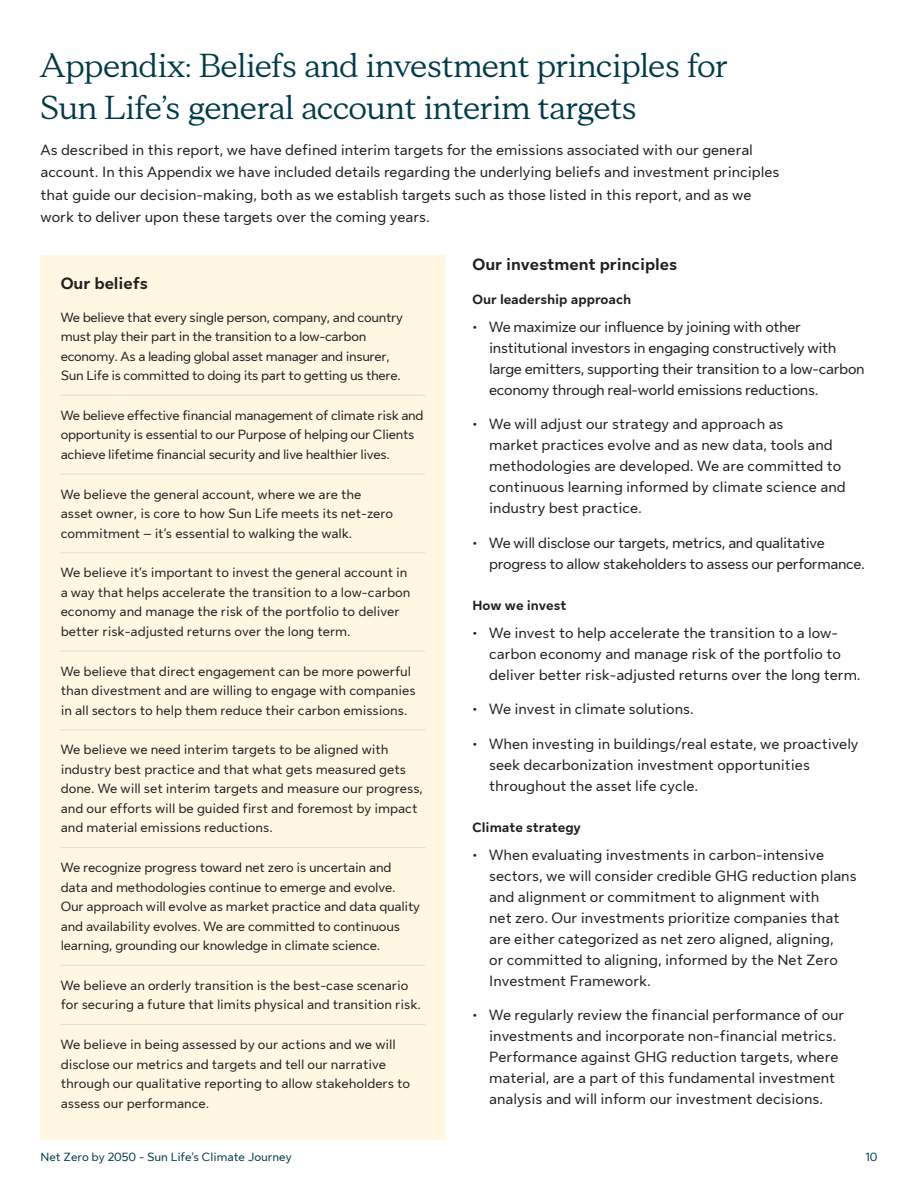
<style>
.page{position:relative;width:918px;height:1188px;background:#fff}
.page>*{position:absolute;margin:0;border:0;box-sizing:border-box;transform-origin:0 0}
.H2-blue__toc_-NEW{font:33px/42px "Sun Life New Display";color:#003b49}
.H4-sans-black{font:700 16.5px "Sun Life New Text";color:#231f20}
.P2-black_10_15{font:15px/21px "Sun Life New Text";color:#231f20}
.P2-black_10_15-2{font:15px/21px "Sun Life New Text";letter-spacing:-.02em;color:#231f20}
.P2-black_10_15-3{font:13.5px/19.5px "Sun Life New Text";color:#231f20}
.P2-black_10_15-4{font:13.5px/19.5px "Sun Life New Text";letter-spacing:-.02em;color:#231f20}
.H5-sans-black{font:700 13.5px "Sun Life New Text";color:#231f20}
.t1{font:12px "Sun Life New Text";color:#003b49}
</style>
<div class="page">
<div style="left:40px;top:255px;width:406px;height:884px;background:#fff7e1"></div>
<hr style="left:61px;top:395px;width:364px;height:1px;background:#e1dcd1">
<hr style="left:61px;top:474px;width:364px;height:1px;background:#e1dcd1">
<hr style="left:61px;top:553px;width:364px;height:1px;background:#e1dcd1">
<hr style="left:61px;top:651px;width:364px;height:1px;background:#e1dcd1">
<hr style="left:61px;top:730px;width:364px;height:1px;background:#e1dcd1">
<hr style="left:61px;top:847px;width:364px;height:1px;background:#e1dcd1">
<hr style="left:61px;top:965px;width:364px;height:1px;background:#e1dcd1">
<hr style="left:61px;top:1024px;width:364px;height:1px;background:#e1dcd1">
<p class="H2-blue__toc_-NEW" style="left:40px;top:43px;width:689px">Appendix: Beliefs and investment principles for<br>Sun Life’s general account interim targets</p>
<p class="P2-black_10_15" style="left:40px;top:138px;width:740px;line-height:22.5px">As described in this report, we have defined interim targets for the emissions associated with our general account. In this Appendix we have included details regarding the underlying beliefs and investment principles that guide our decision-making, both as we establish targets such as those listed in this report, and as we work to deliver upon these targets over the coming years.</p>
<p class="H4-sans-black" style="left:61px;top:271px;width:89px">Our beliefs</p>
<p class="P2-black_10_15-4" style="left:61px;top:306px;width:344px">We believe that every single person, company, and country must play their part in the transition to a low-carbon economy. As a leading global asset manager and insurer, Sun Life is committed to doing its part to getting us there.</p>
<p class="P2-black_10_15-4" style="left:61px;top:405px;width:364px">We believe effective financial management of climate risk and opportunity is essential to our Purpose of helping our Clients achieve lifetime financial security and live healthier lives.</p>
<p class="P2-black_10_15-3" style="left:61px;top:483px;width:334px">We believe the general account, where we are the asset owner, is core to how Sun Life meets its net-zero commitment – it’s essential to walking the walk.</p>
<p class="P2-black_10_15-3" style="left:61px;top:562px;width:351px">We believe it’s important to invest the general account in a way that helps accelerate the transition to a low-carbon economy and manage the risk of the portfolio to deliver better risk-adjusted returns over the long term.</p>
<p class="P2-black_10_15-3" style="left:61px;top:660px;width:356px">We believe that direct engagement can be more powerful than divestment and are willing to engage with companies in all sectors to help them reduce their carbon emissions.</p>
<p class="P2-black_10_15-3" style="left:61px;top:739px;width:364px">We believe we need interim targets to be aligned with industry best practice and that what gets measured gets done. We will set interim targets and measure our progress, and our efforts will be guided first and foremost by impact and material emissions reductions.</p>
<p class="P2-black_10_15-3" style="left:61px;top:857px;width:361px">We recognize progress toward net zero is uncertain and data and methodologies continue to emerge and evolve.<br>Our approach will evolve as market practice and data quality and availability evolves. We are committed to continuous learning, grounding our knowledge in climate science.</p>
<p class="P2-black_10_15-3" style="left:61px;top:975px;width:362px">We believe an orderly transition is the best-case scenario for securing a future that limits physical and transition risk.</p>
<p class="P2-black_10_15-3" style="left:61px;top:1034px;width:351px">We believe in being assessed by our actions and we will disclose our metrics and targets and tell our narrative through our qualitative reporting to allow stakeholders to assess our performance.</p>
<p class="H4-sans-black" style="left:472px;top:252px;width:206px">Our investment principles</p>
<p class="H5-sans-black" style="left:472px;top:290px;width:160px">Our leadership approach</p>
<p class="P2-black_10_15-2" style="left:489px;top:315px;width:377px;text-indent:-17px">• We maximize our influence by joining with other institutional investors in engaging constructively with large emitters, supporting their transition to a low-carbon economy through real-world emissions reductions.</p>
<p class="P2-black_10_15" style="left:489px;top:413px;width:358px;text-indent:-17px">• We will adjust our strategy and approach as<br>market practices evolve and as new data, tools and methodologies are developed. We are committed to continuous learning informed by climate science and industry best practice.</p>
<p class="P2-black_10_15-2" style="left:489px;top:531px;width:377px;text-indent:-17px">• We will disclose our targets, metrics, and qualitative progress to allow stakeholders to assess our performance.</p>
<p class="H5-sans-black" style="left:472px;top:596px;width:95px">How we invest</p>
<p class="P2-black_10_15" style="left:489px;top:621px;width:373px;text-indent:-17px">• We invest to help accelerate the transition to a low&shy;carbon economy and manage risk of the portfolio to deliver better risk-adjusted returns over the long term.</p>
<p class="P2-black_10_15" style="left:472px;top:698px;width:223px">• We invest in climate solutions.</p>
<p class="P2-black_10_15" style="left:489px;top:732px;width:371px;text-indent:-17px">• When investing in buildings/real estate, we proactively seek decarbonization investment opportunities throughout the asset life cycle.</p>
<p class="H5-sans-black" style="left:472px;top:818px;width:110px">Climate strategy</p>
<p class="P2-black_10_15" style="left:489px;top:843px;width:369px;text-indent:-17px">• When evaluating investments in carbon-intensive sectors, we will consider credible GHG reduction plans and alignment or commitment to alignment with<br>net zero. Our investments prioritize companies that are either categorized as net zero aligned, aligning,<br>or committed to aligning, informed by the Net Zero Investment Framework.</p>
<p class="P2-black_10_15" style="left:489px;top:1004px;width:357px;text-indent:-17px">• We regularly review the financial performance of our investments and incorporate non-financial metrics.<br>Performance against GHG reduction targets, where material, are a part of this fundamental investment analysis and will inform our investment decisions.</p>
<p class="t1" style="left:40px;top:1149px;width:253px">Net Zero by 2050 - Sun Life’s Climate Journey</p>
<p class="t1" style="left:865px;top:1149px;width:14px">10</p>
</div>
